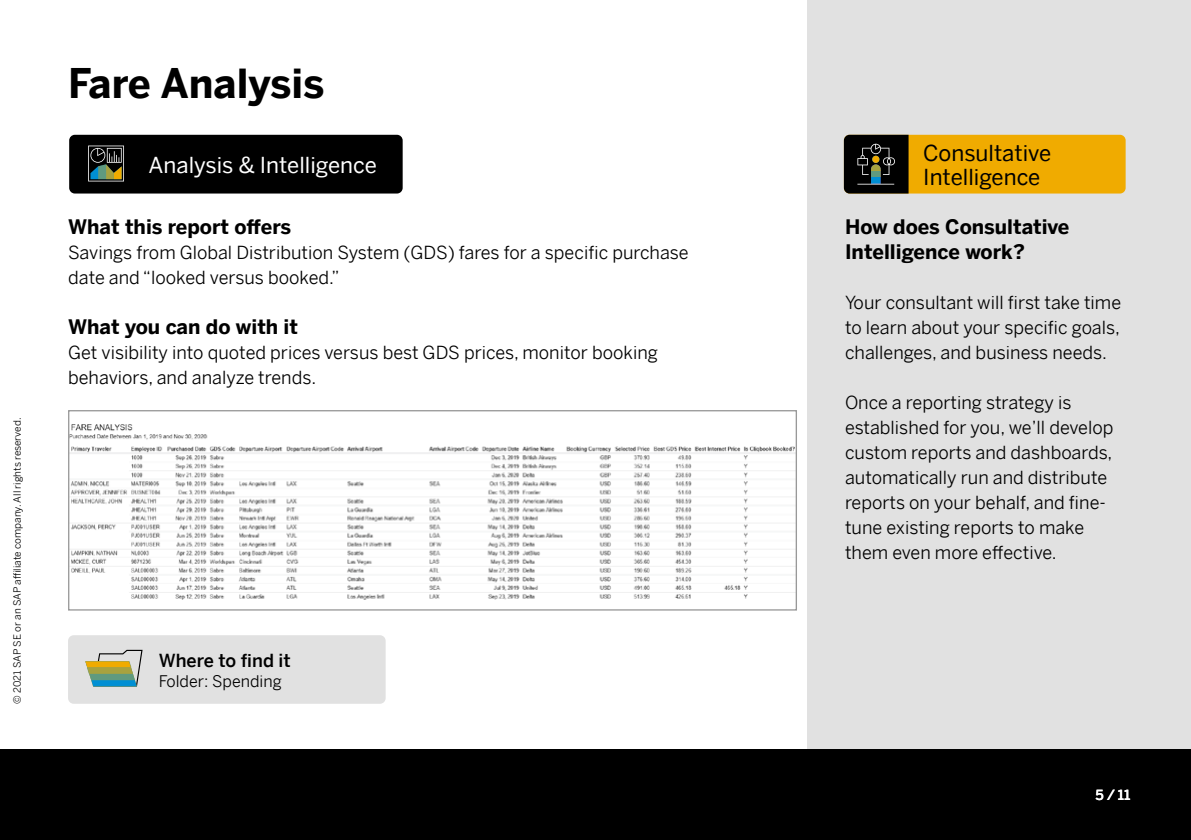
<style>
.page{position:relative;width:1191px;height:840px;background:#fff}
.page>*{position:absolute;margin:0;border:0;box-sizing:border-box;transform-origin:0 0}
.t1{font:700 40px "Benton Sans";color:#000}
.t2{font:22px/24px "Benton Sans";color:#000}
.t3{font:22px "Benton Sans";color:#fff}
.t4{font:700 20px/25px "Benton Sans";color:#000}
.t5{font:18px/25px "Benton Sans";color:#000}
.t6{font:500 18px "Benton Sans";color:#000}
.t7{font:16px "Benton Sans";color:#000}
.t8{font:500 14px "Benton Sans";color:#fff}
.t9{font:10px "Benton Sans";color:#000}
</style>
<div class="page">
<div style="left:807px;top:0;width:384px;height:748px;background:#e1e1e1"></div>
<div style="left:844px;top:135px;width:281px;height:58px;background:#f0ab00;border-radius:6px"></div>
<div style="left:0;top:748px;width:1191px;height:91px;background:#000"></div>
<div style="left:68px;top:635px;width:318px;height:68px;background:#e1e1e1;border-radius:6px"></div>
<svg style="left:85px;top:649px;width:58px;height:37px"></svg>
<img style="left:70px;top:424px;width:725px;height:174px">
<div style="left:68px;top:410px;width:729px;height:200px;border:1px solid #999"></div>
<svg style="left:844px;top:135px;width:64px;height:58px;background:#131613"></svg>
<div style="left:69px;top:135px;width:334px;height:58px;background:#000;border-radius:6px"></div>
<svg style="left:88px;top:145px;width:36px;height:36px"></svg>
<p class="t9" style="left:9px;top:703px;width:287px;rotate:-90deg">© 2021 SAP SE or an SAP affiliate company. All rights reserved.</p>
<h1 class="t1" style="left:68px;top:54px;width:258px">Fare Analysis</h1>
<p class="t3" style="left:149px;top:146px;width:230px">Analysis &amp; Intelligence</p>
<p class="t4" style="left:68px;top:213px;width:224px">What this report offers</p>
<p class="t5" style="left:68px;top:237px;width:622px">Savings from Global Distribution System (GDS) fares for a specific purchase date and “looked versus booked.”</p>
<p class="t4" style="left:68px;top:313px;width:231px">What you can do with it</p>
<p class="t5" style="left:68px;top:337px;width:591px">Get visibility into quoted prices versus best GDS prices, monitor booking behaviors, and analyze trends.</p>
<p class="t6" style="left:159px;top:644px;width:133px">Where to find it</p>
<p class="t7" style="left:159px;top:666px;width:124px">Folder: Spending</p>
<p class="t2" style="left:923px;top:138px;width:129px">Consultative<br>Intelligence</p>
<p class="t4" style="left:845px;top:213px;width:226px">How does Consultative<br>Intelligence work?</p>
<p class="t5" style="left:845px;top:287px;width:278px;text-align:justify">Your consultant will first take time to learn about your specific goals, challenges, and business needs.</p>
<p class="t5" style="left:845px;top:387px;width:270px">Once a reporting strategy is established for you, we’ll develop custom reports and dashboards, automatically run and distribute reports on your behalf, and fine&shy;tune existing reports to make them even more effective.</p>
<p class="t8" style="left:1095px;top:781px;width:36px">5 / 11</p>
</div>
